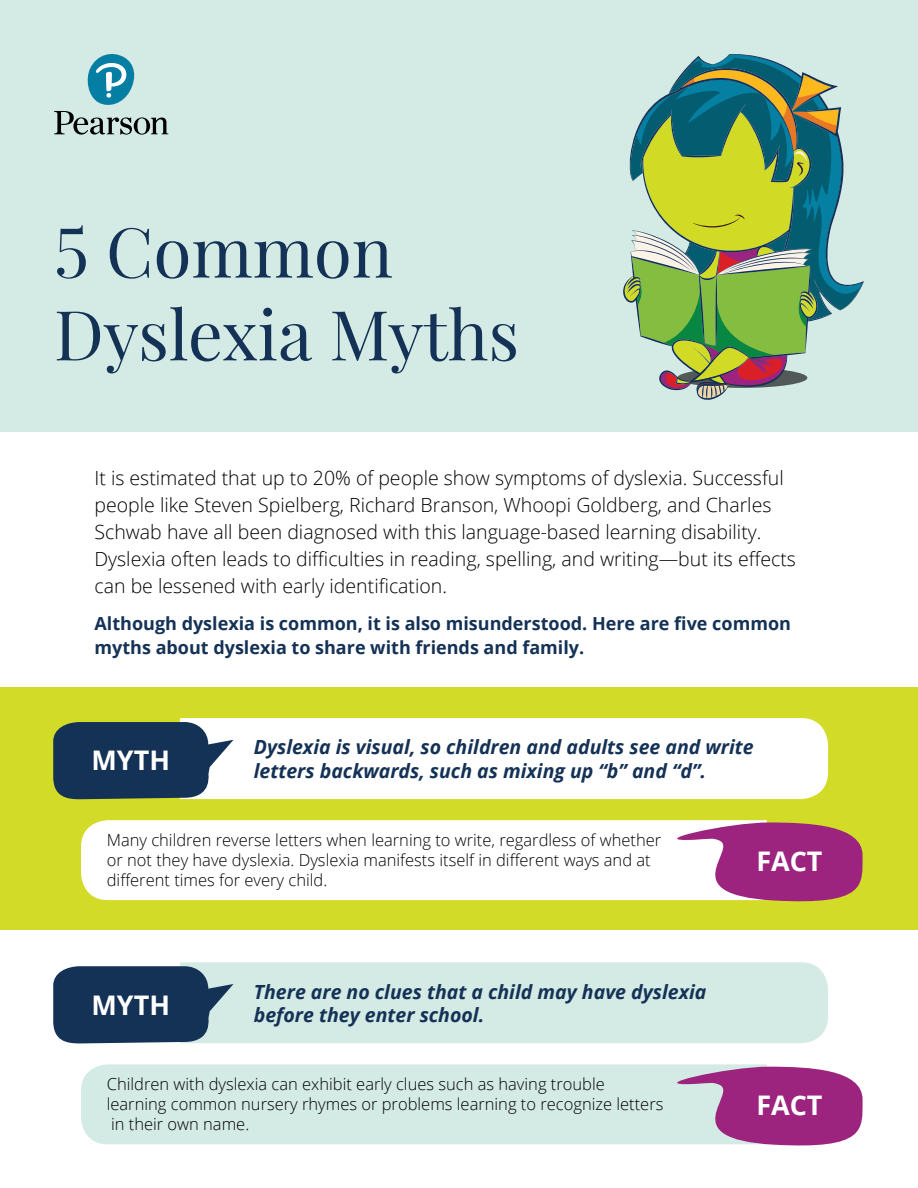
<style>
.page{position:relative;width:918px;height:1188px;background:#fff}
.page>*{position:absolute;margin:0;border:0;box-sizing:border-box;transform-origin:0 0}
.t1{font:69px/82.8px "Playfair Display";color:#143156}
.t2{font:700 27px "Open Sans";color:#fff}
.t3{font:300 19.5px/27px "Open Sans";color:#000}
.t4{font:italic 700 19.5px/23.4px "Open Sans";color:#143156}
.t5{font:700 18px/24px "Open Sans";color:#143156}
.t6{font:300 16.5px/19.8px "Open Sans";color:#000}
</style>
<div class="page">
<div style="left:0;top:0;width:918px;height:432px;background:#d4eae4"></div>
<div style="left:0;top:687px;width:918px;height:243px;background:#d2db27"></div>
<svg style="left:625px;top:55px;width:238px;height:343px"></svg>
<svg style="left:54px;top:54px;width:114px;height:81px"></svg>
<div style="left:81px;top:820px;width:686px;height:80px;background:#fff"></div>
<div style="left:81px;top:1064px;width:686px;height:80px;background:#d4eae4"></div>
<div style="left:180px;top:718px;width:648px;height:81px;background:#fff"></div>
<div style="left:180px;top:962px;width:648px;height:81px;background:#d4eae4"></div>
<svg style="left:639px;top:822px;width:224px;height:80px;background:#c27ca7"></svg>
<svg style="left:639px;top:1067px;width:224px;height:79px;background:#b576a9"></svg>
<svg style="left:53px;top:722px;width:181px;height:77px;background:#37506c"></svg>
<svg style="left:53px;top:966px;width:181px;height:77px;background:#324e6c"></svg>
<h1 class="t1" style="left:54px;top:210px;width:467px">5 Common<br>Dyslexia Myths</h1>
<p class="t3" style="left:94px;top:464px;width:703px">It is estimated that up to 20% of people show symptoms of dyslexia. Successful people like Steven Spielberg, Richard Branson, Whoopi Goldberg, and Charles Schwab have all been diagnosed with this language-based learning disability.<br>Dyslexia often leads to difficulties in reading, spelling, and writing—but its effects can be lessened with early identification.</p>
<p class="t5" style="left:94px;top:611px;width:698px">Although dyslexia is common, it is also misunderstood. Here are five common myths about dyslexia to share with friends and family.</p>
<h2 class="t2" style="left:91px;top:741px;width:80px">MYTH</h2>
<p class="t4" style="left:254px;top:735px;width:501px">Dyslexia is visual, so children and adults see and write letters backwards, such as mixing up “b” and “d”.</p>
<p class="t6" style="left:107px;top:830px;width:556px">Many children reverse letters when learning to write, regardless of whether or not they have dyslexia. Dyslexia manifests itself in different ways and at different times for every child.</p>
<h2 class="t2" style="left:91px;top:986px;width:80px">MYTH</h2>
<p class="t4" style="left:254px;top:979px;width:454px">There are no clues that a child may have dyslexia before they enter school.</p>
<p class="t6" style="left:107px;top:1074px;width:558px">Children with dyslexia can exhibit early clues such as having trouble learning common nursery rhymes or problems learning to recognize letters in their own name.</p>
<h2 class="t2" style="left:756px;top:842px;width:68px">FACT</h2>
<h2 class="t2" style="left:756px;top:1087px;width:68px">FACT</h2>
</div>
